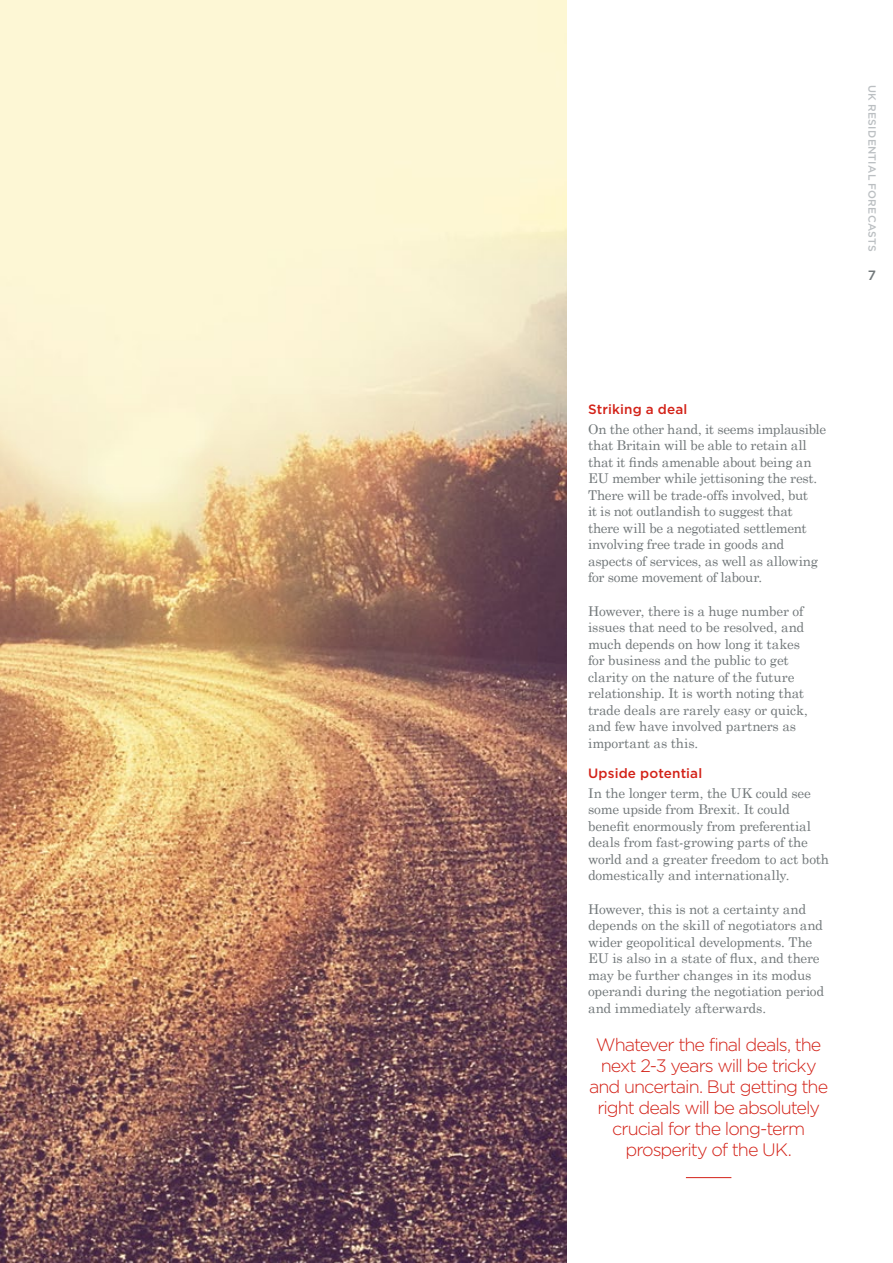
<style>
.page{position:relative;width:893px;height:1263px;background:#fff}
.page>*{position:absolute;margin:0;border:0;box-sizing:border-box;transform-origin:0 0}
.t1{font:300 18px/21px "Gotham HTF";letter-spacing:-.055em;color:#d32218;text-align:center}
.t2{font:13.5px/16.5px "Century Schoolbook";letter-spacing:-.015em;color:#72787a}
.t3{font:500 13.5px "Gotham HTF";letter-spacing:.01em;color:#d32218}
.t4{font:500 13.5px "Gotham HTF";color:#72787a}
.t5{font:500 10.5px "Gotham HTF";letter-spacing:.03em;color:#bbbfc2}
</style>
<div class="page">
<img style="left:0;top:0;width:567px;height:1263px">
<hr style="left:686px;top:1177px;width:45px;height:1px;background:#d32218">
<p class="t5" style="left:878px;top:85px;width:168px;rotate:90deg">UK RESIDENTIAL FORECASTS</p>
<p class="t4" style="left:868px;top:267px;width:10px">7</p>
<p class="t3" style="left:588px;top:402px;width:101px">Striking a deal</p>
<p class="t2" style="left:588px;top:420px;width:240px">On the other hand, it seems implausible that Britain will be able to retain all that it finds amenable about being an EU member while jettisoning the rest.<br>There will be trade-offs involved, but<br>it is not outlandish to suggest that there will be a negotiated settlement involving free trade in goods and aspects of services, as well as allowing for some movement of labour.</p>
<p class="t2" style="left:588px;top:602px;width:221px">However, there is a huge number of issues that need to be resolved, and much depends on how long it takes for business and the public to get clarity on the nature of the future relationship. It is worth noting that trade deals are rarely easy or quick, and few have involved partners as important as this.</p>
<p class="t3" style="left:588px;top:766px;width:116px">Upside potential</p>
<p class="t2" style="left:588px;top:784px;width:243px">In the longer term, the UK could see some upside from Brexit. It could benefit enormously from preferential deals from fast-growing parts of the world and a greater freedom to act both domestically and internationally.</p>
<p class="t2" style="left:588px;top:900px;width:238px">However, this is not a certainty and depends on the skill of negotiators and wider geopolitical developments. The EU is also in a state of flux, and there may be further changes in its modus operandi during the negotiation period and immediately afterwards.</p>
<h1 class="t1" style="left:589px;top:1034px;width:241px">Whatever the final deals, the next 2-3 years will be tricky and uncertain. But getting the right deals will be absolutely crucial for the long-term prosperity of the UK.</h1>
</div>
